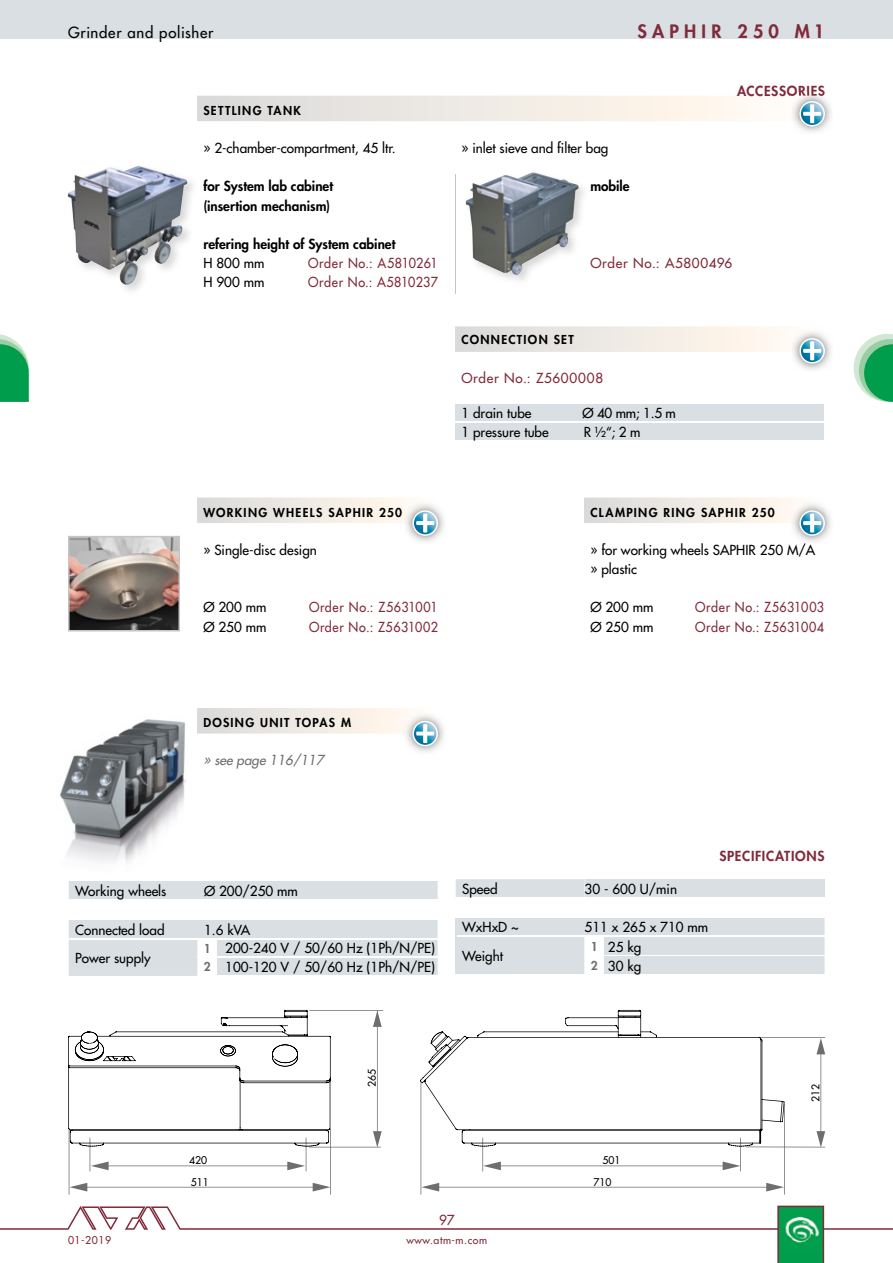
<style>
.page{position:relative;width:893px;height:1263px;background:#fff}
.page>*{position:absolute;margin:0;border:0;box-sizing:border-box;transform-origin:0 0}
.t1{font:800 18px "Futura Std";letter-spacing:.28em;color:#812a3a}
.t2{font:500 15px "Futura Std";letter-spacing:.045em;color:#000}
.t3{font:500 13.5px/19.2px "Futura Std";color:#000}
.t4{font:500 13.5px/19.2px "Futura Std";letter-spacing:.045em;color:#812a3a;scale:.93 1}
.t5{font:800 13.5px/19.2px "Futura Std";color:#000}
.t6{font:500 13.5px "Futura Std";letter-spacing:.045em;color:#812a3a}
.t7{font:800 13.5px "Futura Std";letter-spacing:.05em;color:#812a3a}
.t8{font:italic 500 13.5px "Futura Std";color:#6e6e6e}
.t9{font:800 12px "Futura Std";letter-spacing:.11em;color:#000}
.t10{font:500 10.5px "Futura Std";letter-spacing:.05em;color:#812a3a}
.t11{font:500 10.35px/21.3px "Futura Std";color:#000}
.s1{font-weight:800;font-size:12px;color:#6e6e6e}
</style>
<div class="page">
<div style="left:0;top:0;width:893px;height:38px;background:#d9dfe2"></div>
<svg style="left:0;top:1205px;width:893px;height:58px"></svg>
<svg style="left:854px;top:334px;width:39px;height:68px"></svg>
<svg style="left:0;top:334px;width:29px;height:68px;background:#37b171"></svg>
<svg style="left:69px;top:881px;width:369px;height:95px"></svg>
<hr style="left:217px;top:956px;width:221px;height:1px;background:#fff">
<svg style="left:455px;top:879px;width:370px;height:95px"></svg>
<img style="left:798px;top:509px;width:33px;height:33px">
<svg style="left:584px;top:497px;width:241px;height:39px"></svg>
<img style="left:411px;top:509px;width:33px;height:33px">
<svg style="left:197px;top:497px;width:241px;height:39px"></svg>
<img style="left:411px;top:720px;width:33px;height:32px">
<svg style="left:197px;top:708px;width:241px;height:38px"></svg>
<img style="left:68px;top:536px;width:112px;height:95px">
<img style="left:60px;top:719px;width:126px;height:143px">
<hr style="left:84px;top:1187px;width:233px;height:1px;background:#6e6e6e">
<hr style="left:105px;top:1165px;width:184px;height:1px;background:#6e6e6e">
<hr style="left:497px;top:1165px;width:230px;height:1px;background:#6e6e6e">
<hr style="left:436px;top:1187px;width:343px;height:1px;background:#6e6e6e">
<svg style="left:313px;top:1183px;width:17px;height:8px"></svg>
<svg style="left:287px;top:1161px;width:18px;height:9px"></svg>
<svg style="left:723px;top:1161px;width:17px;height:9px"></svg>
<svg style="left:766px;top:1183px;width:18px;height:8px"></svg>
<svg style="left:70px;top:1183px;width:17px;height:8px"></svg>
<svg style="left:91px;top:1161px;width:18px;height:9px"></svg>
<svg style="left:483px;top:1161px;width:18px;height:9px"></svg>
<svg style="left:422px;top:1183px;width:17px;height:8px"></svg>
<hr style="left:330px;top:1129px;width:1px;height:66px;background:#6e6e6e">
<hr style="left:784px;top:1103px;width:1px;height:92px;background:#6e6e6e">
<hr style="left:69px;top:1129px;width:1px;height:66px;background:#6e6e6e">
<hr style="left:90px;top:1137px;width:1px;height:34px;background:#6e6e6e">
<hr style="left:306px;top:1137px;width:1px;height:34px;background:#6e6e6e">
<hr style="left:482px;top:1137px;width:1px;height:34px;background:#6e6e6e">
<hr style="left:740px;top:1137px;width:1px;height:34px;background:#6e6e6e">
<hr style="left:421px;top:1082px;width:1px;height:113px;background:#6e6e6e">
<hr style="left:309px;top:1147px;width:72px;height:1px;background:#6e6e6e">
<hr style="left:820px;top:1041px;width:1px;height:103px;background:#6e6e6e">
<svg style="left:816px;top:1131px;width:9px;height:15px"></svg>
<svg style="left:816px;top:1038px;width:9px;height:16px"></svg>
<hr style="left:746px;top:1146px;width:79px;height:1px;background:#6e6e6e">
<hr style="left:760px;top:1037px;width:65px;height:1px;background:#6e6e6e">
<svg style="left:373px;top:1143px;width:8px;height:4px"></svg>
<svg style="left:68px;top:1031px;width:263px;height:115px"></svg>
<svg style="left:110px;top:1010px;width:532px;height:133px"></svg>
<svg style="left:431px;top:1017px;width:353px;height:129px"></svg>
<svg style="left:429px;top:1018px;width:228px;height:49px"></svg>
<div style="left:455px;top:404px;width:369px;height:36px;background:#d9dfe2"></div>
<svg style="left:197px;top:96px;width:560px;height:25px;background:#eee9e4"></svg>
<hr style="left:455px;top:174px;width:1px;height:51px;background:#c5c5c5">
<hr style="left:455px;top:225px;width:1px;height:30px;background:#c5c5c5">
<hr style="left:455px;top:255px;width:1px;height:38px;background:#c5c5c5">
<img style="left:795px;top:100px;width:36px;height:32px">
<img style="left:792px;top:97px;width:33px;height:24px">
<img style="left:790px;top:92px;width:35px;height:5px">
<svg style="left:799px;top:101px;width:26px;height:25px"></svg>
<img style="left:67px;top:180px;width:126px;height:111px">
<img style="left:68px;top:166px;width:119px;height:119px">
<img style="left:466px;top:172px;width:113px;height:103px">
<img style="left:798px;top:337px;width:33px;height:33px">
<svg style="left:455px;top:326px;width:370px;height:38px"></svg>
<p class="t2" style="left:68px;top:23px;width:147px">Grinder and polisher</p>
<h1 class="t1" style="left:637px;top:20px;width:188px">SAPHIR 250 M1</h1>
<p class="t7" style="left:737px;top:82px;width:89px">ACCESSORIES</p>
<p class="t9" style="left:203px;top:103px;width:99px">SETTLING TANK</p>
<p class="t3" style="left:203px;top:139px;width:194px">» 2-chamber-compartment, 45 ltr.</p>
<p class="t3" style="left:461px;top:139px;width:148px">» inlet sieve and filter bag</p>
<p class="t5" style="left:203px;top:177px;width:131px">for System lab cabinet (insertion mechanism)</p>
<p class="t5" style="left:590px;top:177px;width:41px">mobile</p>
<p class="t5" style="left:203px;top:234px;width:194px">refering height of System cabinet</p>
<p class="t3" style="left:203px;top:253px;width:63px">H 800 mm<br>H 900 mm</p>
<p class="t4" style="left:308px;top:253px;width:141px">Order No.: A5810261<br>Order No.: A5810237</p>
<p class="t6" style="left:590px;top:254px;width:144px">Order No.: A5800496</p>
<p class="t9" style="left:461px;top:332px;width:114px">CONNECTION SET</p>
<p class="t6" style="left:461px;top:369px;width:143px">Order No.: Z5600008</p>
<p class="t3" style="left:461px;top:404px;width:72px">1 drain tube</p>
<p class="t3" style="left:583px;top:404px;width:95px">Ø 40 mm; 1.5 m</p>
<p class="t3" style="left:461px;top:423px;width:89px">1 pressure tube</p>
<p class="t3" style="left:584px;top:423px;width:58px">R ½“; 2 m</p>
<p class="t9" style="left:203px;top:505px;width:200px">WORKING WHEELS SAPHIR 250</p>
<p class="t3" style="left:203px;top:540px;width:115px">» Single-disc design</p>
<p class="t3" style="left:203px;top:598px;width:65px">Ø 200 mm<br>Ø 250 mm</p>
<p class="t4" style="left:309px;top:598px;width:140px">Order No.: Z5631001<br>Order No.: Z5631002</p>
<p class="t9" style="left:590px;top:505px;width:186px">CLAMPING RING SAPHIR 250</p>
<p class="t3" style="left:590px;top:540px;width:227px">» for working wheels SAPHIR 250 M/A » plastic</p>
<p class="t3" style="left:590px;top:598px;width:65px">Ø 200 mm<br>Ø 250 mm</p>
<p class="t4" style="left:695px;top:598px;width:140px">Order No.: Z5631003<br>Order No.: Z5631004</p>
<p class="t9" style="left:203px;top:715px;width:149px">DOSING UNIT TOPAS M</p>
<p class="t8" style="left:203px;top:752px;width:122px">» see page 116/117</p>
<p class="t3" style="left:75px;top:881px;width:93px">Working wheels</p>
<p class="t3" style="left:204px;top:881px;width:95px">Ø 200/250 mm</p>
<p class="t3" style="left:75px;top:920px;width:91px">Connected load</p>
<p class="t3" style="left:204px;top:920px;width:48px">1.6 kVA</p>
<p class="t3" style="left:75px;top:949px;width:77px">Power supply</p>
<p class="t3" style="left:204px;top:939px;width:233px;line-height:18.8px"><span class="s1">1</span> 200-240 V / 50/60 Hz (1Ph/N/PE)<br><span class="s1">2</span> 100-120 V / 50/60 Hz (1Ph/N/PE)</p>
<p class="t3" style="left:462px;top:879px;width:37px">Speed</p>
<p class="t3" style="left:585px;top:879px;width:94px">30 - 600 U/min</p>
<p class="t3" style="left:462px;top:918px;width:58px">WxHxD ~</p>
<p class="t3" style="left:585px;top:918px;width:125px">511 x 265 x 710 mm</p>
<p class="t3" style="left:462px;top:947px;width:42px">Weight</p>
<p class="t3" style="left:591px;top:937px;width:52px"><span class="s1">1</span> 25 kg<br><span class="s1">2</span> 30 kg</p>
<p class="t7" style="left:719px;top:848px;width:107px">SPECIFICATIONS</p>
<p class="t11" style="left:361px;top:1087px;width:20px;rotate:-90deg">265</p>
<p class="t11" style="left:805px;top:1102px;width:20px;rotate:-90deg">212</p>
<p class="t11" style="left:189px;top:1150px;width:20px">420</p>
<p class="t11" style="left:593px;top:1150px;width:29px;text-indent:9px">501<br>710</p>
<p class="t11" style="left:191px;top:1171px;width:20px">511</p>
<p class="t10" style="left:68px;top:1233px;width:45px">01-2019</p>
<p class="t6" style="left:439px;top:1211px;width:17px">97</p>
<p class="t10" style="left:406px;top:1233px;width:82px">www.atm-m.com</p>
</div>
